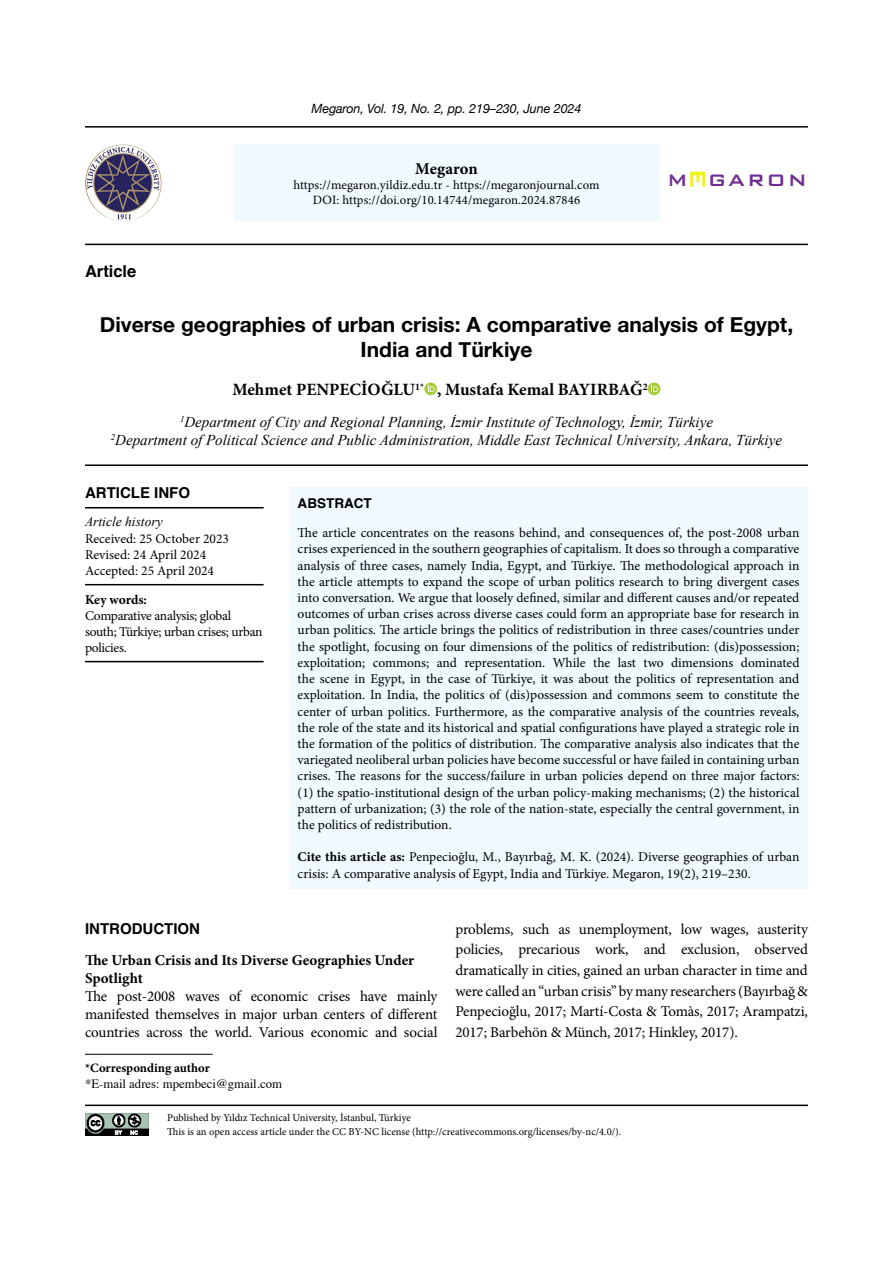
<style>
.page{position:relative;width:893px;height:1263px;background:#fff}
.page>*{position:absolute;margin:0;border:0;box-sizing:border-box;transform-origin:0 0}
.t1{font:500 28.5px "Bank Gothic BT";color:#eff210}
.t2{font:500 22.2px "Bank Gothic BT";letter-spacing:.08em;color:#6f2c91}
.t3{font:700 21px/25.2px "Helvetica Neue";color:#000;text-align:center}
.t4{font:700 17.25px "Minion Pro";color:#000}
.t5{font:700 16.5px "Minion Pro";color:#000}
.t6{font:700 16.5px "Helvetica";color:#000}
.t7{font:15px/20.7px "Minion Pro";letter-spacing:-.01em;color:#000;text-align:justify}
.t8{font:italic 15px/18px "Times New Roman";color:#000;text-align:center}
.t9{font:700 15px/18px "Minion Pro";color:#000}
.t10{font:700 15px "Helvetica";color:#000}
.t11{font:13.5px/16.2px "Minion Pro";letter-spacing:-.005em;color:#000}
.t12{font:italic 13.5px "Times New Roman";color:#000}
.t13{font:700 13.5px "Minion Pro";letter-spacing:-.005em;color:#000}
.t14{font:700 13.5px "Helvetica";color:#000}
.t15{font:12.75px/15.3px "Minion Pro";letter-spacing:.01em;color:#000;text-align:center}
.t16{font:italic 12.75px "Helvetica Neue";letter-spacing:-.01em;color:#000}
.t17{font:12.75px "Times";color:#000}
.t18{font:700 12.75px "Minion Pro";color:#000}
.t19{font:10.5px/14.5px "Minion Pro";color:#000}
.s1{font-weight:700}
</style>
<div class="page">
<hr style="left:85px;top:126px;width:723px;height:2px;background:#000">
<div style="left:234px;top:145px;width:425px;height:76px;background:#eff9fe"></div>
<img style="left:85px;top:145px;width:77px;height:76px;border-radius:38px">
<hr style="left:85px;top:244px;width:723px;height:1px;background:#000">
<hr style="left:85px;top:1104px;width:723px;height:2px;background:#000">
<hr style="left:85px;top:1054px;width:128px;height:1px;background:#000">
<img style="left:85px;top:1113px;width:64px;height:22px">
<svg style="left:424px;top:382px;width:13px;height:13px"></svg>
<svg style="left:428px;top:385px;width:7px;height:7px"></svg>
<div style="left:648px;top:382px;width:12px;height:13px;background:#a6ce3a;border-radius:50%"></div>
<svg style="left:651px;top:385px;width:7px;height:7px"></svg>
<div style="left:289px;top:487px;width:519px;height:401px;background:#eff9fe"></div>
<hr style="left:85px;top:464px;width:723px;height:2px;background:#000">
<hr style="left:85px;top:507px;width:179px;height:1px;background:#000">
<hr style="left:85px;top:661px;width:179px;height:1px;background:#000">
<hr style="left:85px;top:584px;width:179px;height:1px;background:#000">
<p class="t6" style="left:85px;top:258px;width:53px">Article</p>
<p class="t16" style="left:311px;top:100px;width:271px">Megaron, Vol. 19, No. 2, pp. 219–230, June 2024</p>
<p class="t5" style="left:415px;top:157px;width:64px">Megaron</p>
<p class="t15" style="left:293px;top:177px;width:308px">https://megaron.yildiz.edu.tr - https://megaronjournal.com<br>DOI: https://doi.org/10.14744/megaron.2024.87846</p>
<h2 class="t2" style="left:667px;top:168px;width:22px">M</h2>
<h1 class="t1" style="left:714px;top:168px;width:23px;rotate:90deg">E</h1>
<h2 class="t2" style="left:708px;top:168px;width:101px">GARON</h2>
<h3 class="t3" style="left:100px;top:312px;width:695px">Diverse geographies of urban crisis: A comparative analysis of Egypt,<br>India and Türkiye</h3>
<p class="t4" style="left:232px;top:378px;width:417px">Mehmet PENPECİOĞLU<sup>1*</sup> , Mustafa Kemal BAYIRBAĞ<sup>2</sup></p>
<p class="t8" style="left:111px;top:412px;width:673px"><sup>1</sup>Department of City and Regional Planning, İzmir Institute of Technology, İzmir, Türkiye<br><sup>2</sup>Department of Political Science and Public Administration, Middle East Technical University, Ankara, Türkiye</p>
<p class="t10" style="left:85px;top:481px;width:107px">ARTICLE INFO</p>
<p class="t12" style="left:85px;top:513px;width:79px">Article history</p>
<p class="t11" style="left:85px;top:530px;width:145px">Received: 25 October 2023<br>Revised: 24 April 2024<br>Accepted: 25 April 2024</p>
<p class="t13" style="left:85px;top:590px;width:63px">Key words:</p>
<p class="t11" style="left:85px;top:608px;width:179px">Comparative analysis; global south; Türkiye; urban crises; urban policies.</p>
<p class="t14" style="left:298px;top:492px;width:76px">ABSTRACT</p>
<p class="t11" style="left:298px;top:525px;width:503px;text-align:justify">The article concentrates on the reasons behind, and consequences of, the post-2008 urban crises experienced in the southern geographies of capitalism. It does so through a comparative analysis of three cases, namely India, Egypt, and Türkiye. The methodological approach in the article attempts to expand the scope of urban politics research to bring divergent cases into conversation. We argue that loosely defined, similar and different causes and/or repeated outcomes of urban crises across diverse cases could form an appropriate base for research in urban politics. The article brings the politics of redistribution in three cases/countries under the spotlight, focusing on four dimensions of the politics of redistribution: (dis)possession; exploitation; commons; and representation. While the last two dimensions dominated the scene in Egypt, in the case of Türkiye, it was about the politics of representation and exploitation. In India, the politics of (dis)possession and commons seem to constitute the center of urban politics. Furthermore, as the comparative analysis of the countries reveals, the role of the state and its historical and spatial configurations have played a strategic role in the formation of the politics of distribution. The comparative analysis also indicates that the variegated neoliberal urban policies have become successful or have failed in containing urban crises. The reasons for the success/failure in urban policies depend on three major factors: (1) the spatio-institutional design of the urban policy-making mechanisms; (2) the historical pattern of urbanization; (3) the role of the nation-state, especially the central government, in the politics of redistribution.</p>
<p class="t11" style="left:298px;top:849px;width:503px"><span class="s1">Cite this article as:</span> Penpecioğlu, M., Bayırbağ, M. K. (2024). Diverse geographies of urban crisis: A comparative analysis of Egypt, India and Türkiye. Megaron, 19(2), 219–230.</p>
<p class="t10" style="left:85px;top:916px;width:116px">INTRODUCTION</p>
<p class="t9" style="left:85px;top:951px;width:331px">The Urban Crisis and Its Diverse Geographies Under<br>Spotlight</p>
<p class="t7" style="left:85px;top:987px;width:354px;line-height:18px">The post-2008 waves of economic crises have mainly manifested themselves in major urban centers of different countries across the world. Various economic and social</p>
<p class="t7" style="left:455px;top:918px;width:354px">problems, such as unemployment, low wages, austerity policies, precarious work, and exclusion, observed dramatically in cities, gained an urban character in time and were called an “urban crisis” by many researchers (Bayırbağ &amp; Penpecioğlu, 2017; Martí-Costa &amp; Tomàs, 2017; Arampatzi, 2017; Barbehön &amp; Münch, 2017; Hinkley, 2017).</p>
<p class="t18" style="left:85px;top:1059px;width:126px">*Corresponding author</p>
<p class="t17" style="left:85px;top:1071px;width:198px">*E-mail adres: mpembeci@gmail.com</p>
<p class="t19" style="left:167px;top:1110px;width:456px">Published by Yıldız Technical University, İstanbul, Türkiye<br>This is an open access article under the CC BY-NC license (http://creativecommons.org/licenses/by-nc/4.0/).</p>
</div>
